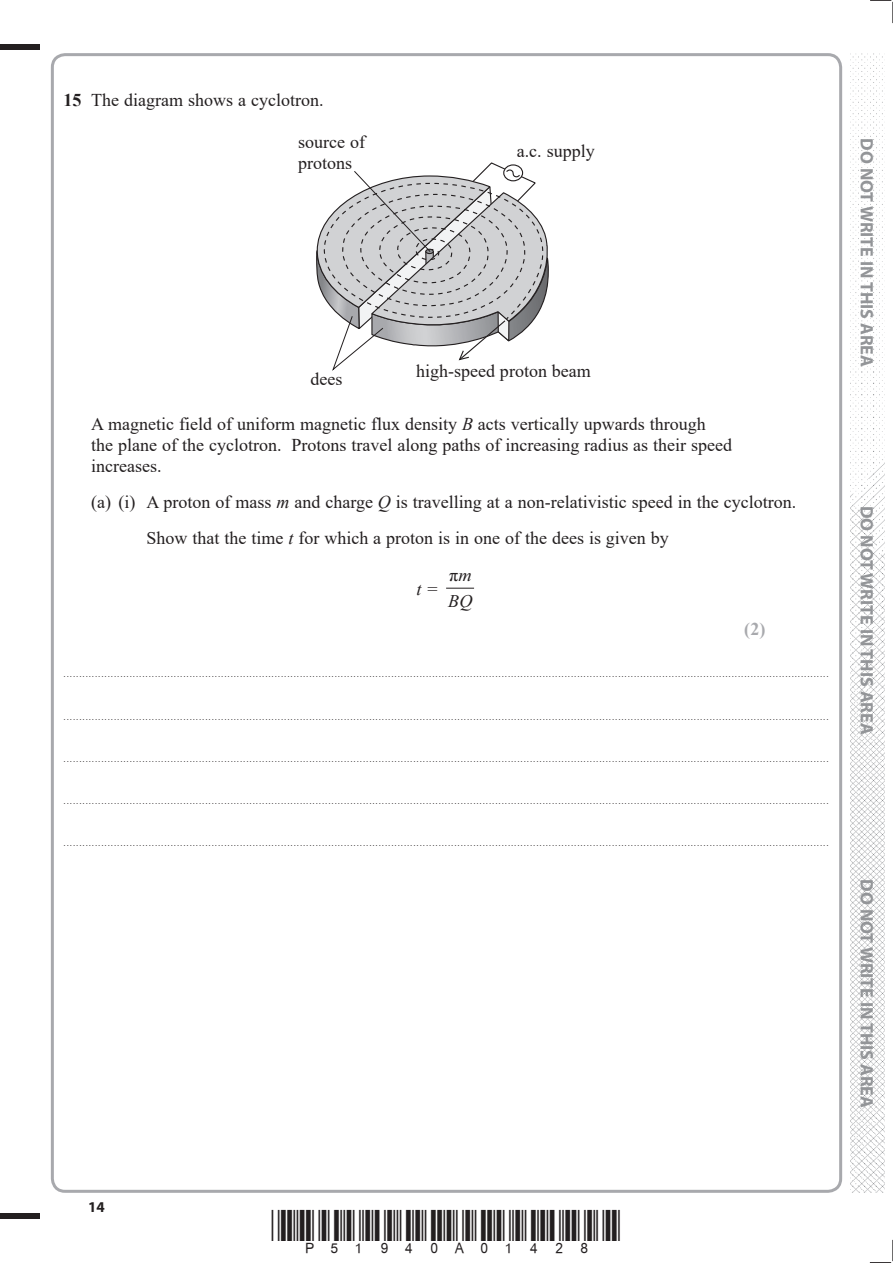
<style>
.page{position:relative;width:893px;height:1263px;background:#fff}
.page>*{position:absolute;margin:0;border:0;box-sizing:border-box;transform-origin:0 0}
.t1{font:18px/21px "Times New Roman";color:#231f20}
.t2{font:700 18px "Myriad Pro";color:#939598}
.t3{font:italic 18px/25.2px "Times New Roman";color:#231f20}
.t4{font:700 18px "Times New Roman";color:#a8a9ad}
.t5{font:700 15px "Myriad Pro";color:#231f20}
.t6{font:9px "Times New Roman";color:#231f20}
.s1{font-weight:700}
.s2{font-style:italic}
.s3{font-style:normal}
</style>
<div class="page">
<div style="left:0;top:44px;width:40px;height:5px;background:#231f20"></div>
<div style="left:0;top:1214px;width:40px;height:5px;background:#231f20"></div>
<svg style="left:869px;top:1240px;width:24px;height:23px"></svg>
<svg style="left:870px;top:0;width:23px;height:23px"></svg>
<img style="left:850px;top:53px;width:34px;height:1140px">
<svg style="left:316px;top:162px;width:233px;height:209px"></svg>
<svg style="left:446px;top:588px;width:27px;height:1px"></svg>
<h1 class="t1" style="left:64px;top:89px;width:261px"><span class="s1">15</span> The diagram shows a cyclotron.</h1>
<h1 class="t1" style="left:298px;top:131px;width:68px">source of protons</h1>
<h1 class="t1" style="left:517px;top:140px;width:79px">a.c. supply</h1>
<h1 class="t1" style="left:310px;top:369px;width:33px">dees</h1>
<h1 class="t1" style="left:416px;top:361px;width:176px">high-speed proton beam</h1>
<h1 class="t1" style="left:91px;top:413px;width:642px">A magnetic field of uniform magnetic flux density <span class="s2">B</span> acts vertically upwards through the plane of the cyclotron. Protons travel along paths of increasing radius as their speed increases.</h1>
<h1 class="t1" style="left:146px;top:483px;width:651px;line-height:36px;text-indent:-55px">(a) (i) A proton of mass <span class="s2">m</span> and charge <span class="s2">Q</span> is travelling at a non-relativistic speed in the cyclotron.<br>Show that the time <span class="s2">t</span> for which a proton is in one of the dees is given by</h1>
<h1 class="t3" style="left:416px;top:576px;width:23px">t <span class="s3">=</span></h1>
<h1 class="t3" style="left:448px;top:563px;width:26px"><span class="s3">π</span>m<br>BQ</h1>
<h1 class="t4" style="left:744px;top:619px;width:23px">(2)</h1>
<p class="t6" style="left:64px;top:669px;width:766px">...................................................................................................................................................................................................................................................</p>
<p class="t6" style="left:64px;top:712px;width:766px">...................................................................................................................................................................................................................................................</p>
<p class="t6" style="left:64px;top:754px;width:766px">...................................................................................................................................................................................................................................................</p>
<p class="t6" style="left:64px;top:796px;width:766px">...................................................................................................................................................................................................................................................</p>
<p class="t6" style="left:64px;top:838px;width:766px">...................................................................................................................................................................................................................................................</p>
<h1 class="t2" style="left:877px;top:138px;width:230px;rotate:90deg">DO NOT WRITE IN THIS AREA</h1>
<h1 class="t2" style="left:877px;top:506px;width:230px;rotate:90deg">DO NOT WRITE IN THIS AREA</h1>
<h1 class="t2" style="left:877px;top:879px;width:230px;rotate:90deg">DO NOT WRITE IN THIS AREA</h1>
<h2 class="t5" style="left:88px;top:1198px;width:18px">14</h2>
</div>
